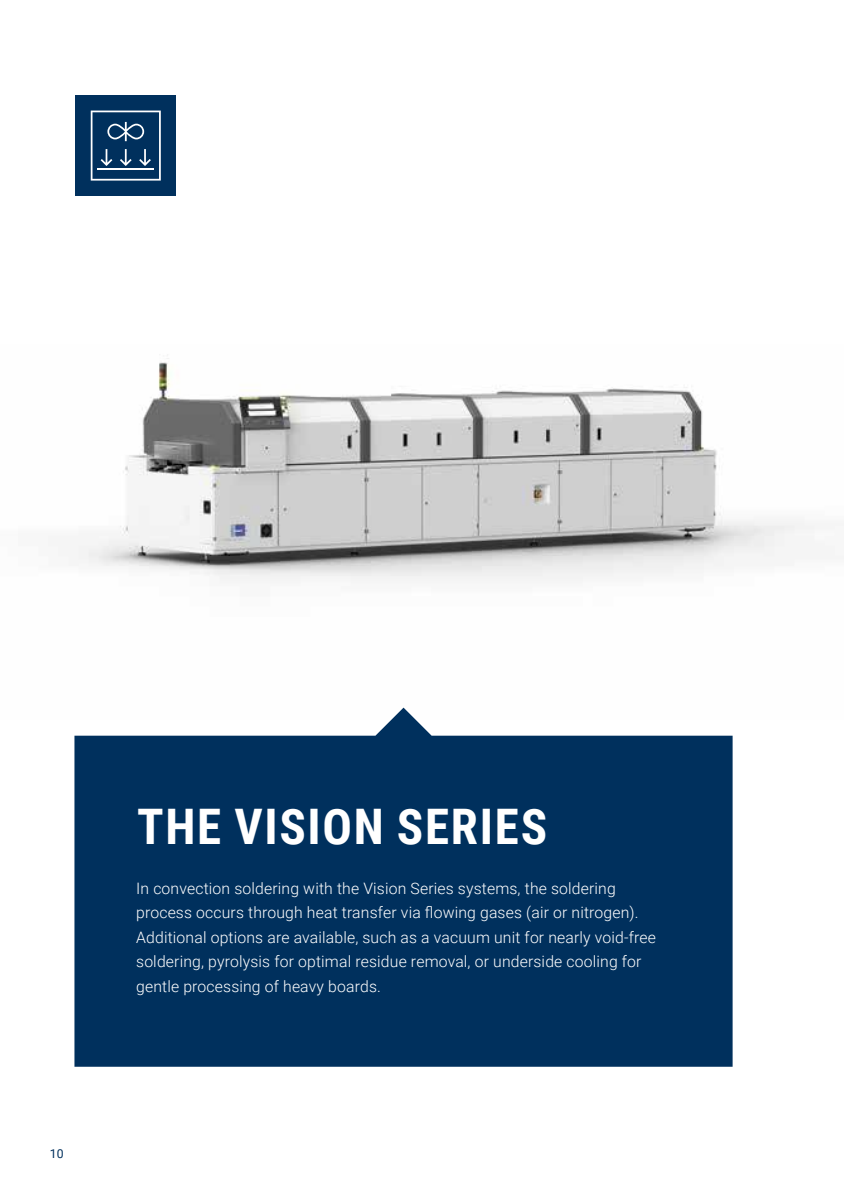
<style>
.page{position:relative;width:844px;height:1191px;background:#fff}
.page>*{position:absolute;margin:0;border:0;box-sizing:border-box;transform-origin:0 0}
.t1{font:700 49px "Roboto Condensed";letter-spacing:.035em;color:#fff}
.t2{font:300 15.75px/24.5px "Roboto";letter-spacing:.01em;color:#fff}
.t3{font:12.25px "Roboto";color:#00305d}
</style>
<div class="page">
<img style="left:78px;top:358px;width:737px;height:223px">
<svg style="left:74px;top:707px;width:658px;height:359px;background:#134069"></svg>
<div style="left:76px;top:95px;width:100px;height:101px;background:#00305d"></div>
<svg style="left:91px;top:111px;width:70px;height:70px"></svg>
<p class="t3" style="left:50px;top:1145px;width:15px">10</p>
<h1 class="t1" style="left:137px;top:792px;width:411px">THE VISION SERIES</h1>
<p class="t2" style="left:136px;top:875px;width:521px">In convection soldering with the Vision Series systems, the soldering process occurs through heat transfer via flowing gases (air or nitrogen).<br>Additional options are available, such as a vacuum unit for nearly void-free soldering, pyrolysis for optimal residue removal, or underside cooling for gentle processing of heavy boards.</p>
</div>
